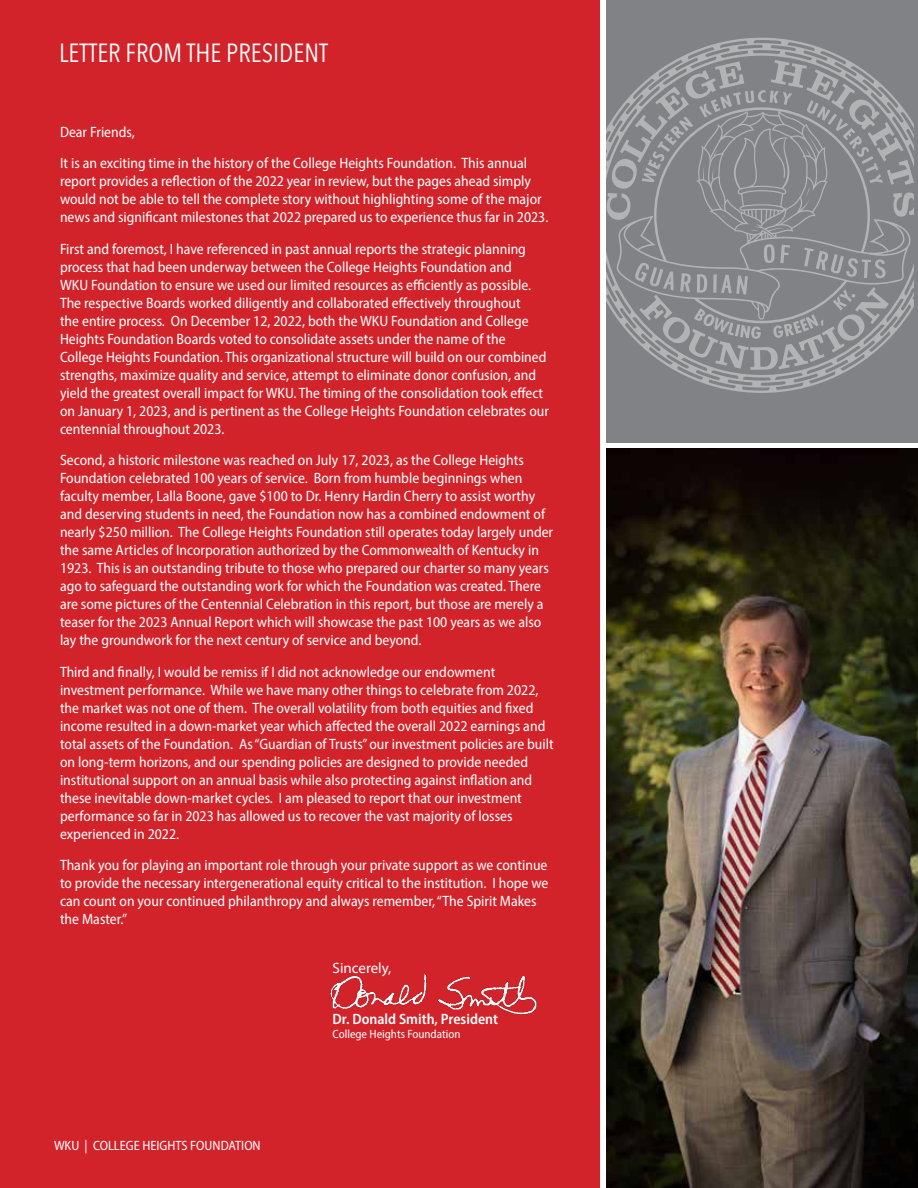
<style>
.page{position:relative;width:918px;height:1188px;background:#fff}
.page>*{position:absolute;margin:0;border:0;box-sizing:border-box;transform-origin:0 0}
.t1{font:26.25px "Avenir Next Condensed";color:#fff}
.t2{font:semi-condensed 15px/18px "Myriad Pro";color:#fff}
.t3{font:600 semi-condensed 15px "Myriad Pro";color:#fff}
.t4{font:15px "Myriad Pro";color:#fff}
.t5{font:semi-condensed 13.5px "Myriad Pro";color:#fff}
.t6{font:semi-condensed 12px "Myriad Pro";color:#fff}
</style>
<div class="page">
<div style="left:0;top:0;width:599px;height:1188px;background:#d2232a"></div>
<img style="left:606px;top:448px;width:312px;height:740px">
<img style="left:330px;top:974px;width:207px;height:41px">
<div style="left:606px;top:0;width:312px;height:443px;background:#808285"></div>
<svg style="left:606px;top:38px;width:307px;height:355px"></svg>
<svg style="left:606px;top:60px;width:307px;height:160px"></svg>
<svg style="left:635px;top:244px;width:254px;height:126px"></svg>
<h1 class="t1" style="left:59px;top:31px;width:271px">LETTER FROM THE PRESIDENT</h1>
<p class="t2" style="left:60px;top:116px;width:469px;line-height:31.5px">Dear Friends,<br>It is an exciting time in the history of the College Heights Foundation. This annual</p>
<p class="t2" style="left:60px;top:172px;width:490px">report provides a reflection of the 2022 year in review, but the pages ahead simply would not be able to tell the complete story without highlighting some of the major news and significant milestones that 2022 prepared us to experience thus far in 2023.</p>
<p class="t2" style="left:60px;top:239px;width:490px">First and foremost, I have referenced in past annual reports the strategic planning process that had been underway between the College Heights Foundation and<br>WKU Foundation to ensure we used our limited resources as efficiently as possible.<br>The respective Boards worked diligently and collaborated effectively throughout<br>the entire process. On December 12, 2022, both the WKU Foundation and College Heights Foundation Boards voted to consolidate assets under the name of the College Heights Foundation. This organizational structure will build on our combined strengths, maximize quality and service, attempt to eliminate donor confusion, and yield the greatest overall impact for WKU. The timing of the consolidation took effect on January 1, 2023, and is pertinent as the College Heights Foundation celebrates our centennial throughout 2023.</p>
<p class="t2" style="left:60px;top:451px;width:495px">Second, a historic milestone was reached on July 17, 2023, as the College Heights Foundation celebrated 100 years of service. Born from humble beginnings when faculty member, Lalla Boone, gave $100 to Dr. Henry Hardin Cherry to assist worthy and deserving students in need, the Foundation now has a combined endowment of nearly $250 million. The College Heights Foundation still operates today largely under the same Articles of Incorporation authorized by the Commonwealth of Kentucky in 1923. This is an outstanding tribute to those who prepared our charter so many years ago to safeguard the outstanding work for which the Foundation was created. There are some pictures of the Centennial Celebration in this report, but those are merely a teaser for the 2023 Annual Report which will showcase the past 100 years as we also lay the groundwork for the next century of service and beyond.</p>
<p class="t2" style="left:60px;top:662px;width:495px">Third and finally, I would be remiss if I did not acknowledge our endowment investment performance. While we have many other things to celebrate from 2022, the market was not one of them. The overall volatility from both equities and fixed income resulted in a down-market year which affected the overall 2022 earnings and total assets of the Foundation. As “Guardian of Trusts” our investment policies are built on long-term horizons, and our spending policies are designed to provide needed institutional support on an annual basis while also protecting against inflation and these inevitable down-market cycles. I am pleased to report that our investment performance so far in 2023 has allowed us to recover the vast majority of losses experienced in 2022.</p>
<p class="t2" style="left:60px;top:856px;width:490px">Thank you for playing an important role through your private support as we continue to provide the necessary intergenerational equity critical to the institution. I hope we can count on your continued philanthropy and always remember, “The Spirit Makes the Master.”</p>
<p class="t5" style="left:54px;top:1137px;width:208px">WKU | COLLEGE HEIGHTS FOUNDATION</p>
<p class="t4" style="left:333px;top:959px;width:60px">Sincerely,</p>
<p class="t3" style="left:333px;top:1010px;width:167px">Dr. Donald Smith, President</p>
<p class="t6" style="left:333px;top:1026px;width:129px">College Heights Foundation</p>
</div>
